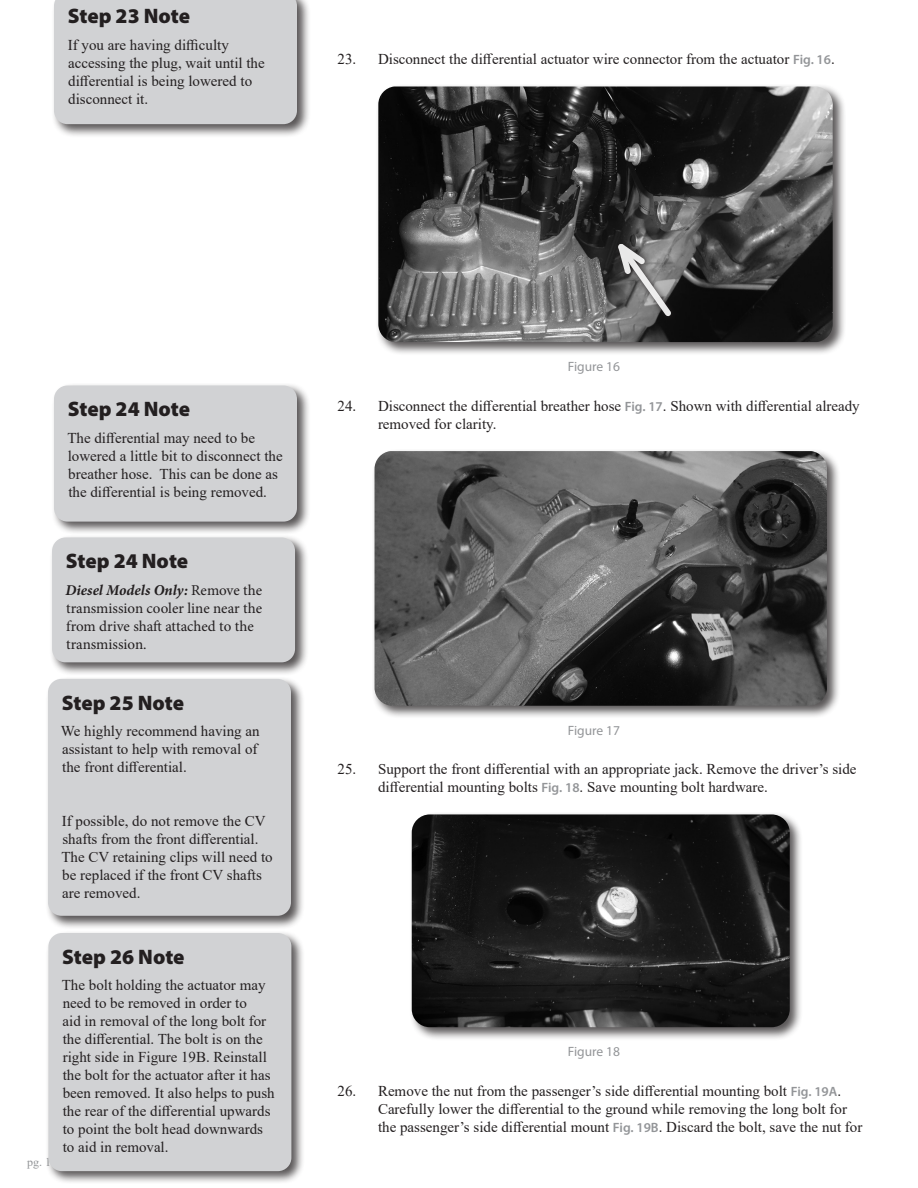
<style>
.page{position:relative;width:918px;height:1188px;background:#fff}
.page>*{position:absolute;margin:0;border:0;box-sizing:border-box;transform-origin:0 0}
.Headline{font:900 21px "Myriad Pro";letter-spacing:-.005em;color:#231f20}
.Body_text{font:15px/18px "Times New Roman";color:#231f20}
.Body_text-2{font:15px/18px "Minion Pro";letter-spacing:-.005em;color:#231f20}
.t1{font:13.5px "Myriad Pro";color:#939598}
.s1{font-family:"Myriad Pro";font-weight:600;font-size:13.5px;color:#939598}
.s2{font-weight:700;font-style:italic}
</style>
<div class="page">
<div style="left:375px;top:84px;width:471px;height:272px;background:#231f20;opacity:.75"></div>
<img style="left:378px;top:87px;width:455px;height:255px">
<svg style="left:611px;top:233px;width:65px;height:89px;background:#777"></svg>
<div style="left:372px;top:449px;width:468px;height:270px;background:#231f20;opacity:.75"></div>
<img style="left:375px;top:451px;width:452px;height:255px">
<div style="left:409px;top:812px;width:394px;height:229px;background:#231f20;opacity:.75"></div>
<img style="left:412px;top:814px;width:378px;height:213px">
<div style="left:51px;top:0;width:260px;height:138px;background:#231f20;opacity:.75"></div>
<div style="left:54px;top:0;width:243px;height:124px;background:#d1d2d4"></div>
<div style="left:49px;top:535px;width:260px;height:141px;background:#231f20;opacity:.75"></div>
<div style="left:52px;top:537px;width:243px;height:125px;background:#d1d2d4;border-radius:14px"></div>
<div style="left:51px;top:383px;width:260px;height:152px;background:#231f20;opacity:.75"></div>
<div style="left:54px;top:386px;width:243px;height:136px;background:#d1d2d4;border-radius:14px"></div>
<div style="left:45px;top:676px;width:260px;height:253px;background:#231f20;opacity:.75"></div>
<div style="left:48px;top:679px;width:243px;height:237px;background:#d1d2d4;border-radius:14px"></div>
<div style="left:46px;top:930px;width:259px;height:255px;background:#231f20;opacity:.75"></div>
<div style="left:48px;top:933px;width:243px;height:238px;background:#d1d2d4;border-radius:14px"></div>
<p class="Headline" style="left:68px;top:2px;width:124px">Step 23 Note</p>
<p class="Body_text" style="left:68px;top:35px;width:198px">If you are having difficulty accessing the plug, wait until the differential is being lowered to disconnect it.</p>
<p class="Body_text" style="left:338px;top:50px;width:499px">23. Disconnect the differential actuator wire connector from the actuator <span class="s1">Fig. 16</span>.</p>
<p class="Headline" style="left:68px;top:395px;width:124px">Step 24 Note</p>
<p class="Body_text" style="left:67px;top:428px;width:217px">The differential may need to be lowered a little bit to disconnect the breather hose. This can be done as the differential is being removed.</p>
<p class="Headline" style="left:66px;top:547px;width:124px">Step 24 Note</p>
<p class="Body_text-2" style="left:65px;top:581px;width:198px"><span class="s2">Diesel Models Only:</span> Remove the transmission cooler line near the from drive shaft attached to the transmission.</p>
<p class="Headline" style="left:62px;top:689px;width:124px">Step 25 Note</p>
<p class="Body_text" style="left:61px;top:722px;width:200px">We highly recommend having an assistant to help with removal of the front differential.</p>
<p class="Body_text" style="left:61px;top:811px;width:213px">If possible, do not remove the CV shafts from the front differential.<br>The CV retaining clips will need to be replaced if the front CV shafts are removed.</p>
<p class="Headline" style="left:62px;top:943px;width:124px">Step 26 Note</p>
<p class="Body_text" style="left:62px;top:976px;width:214px">The bolt holding the actuator may need to be removed in order to<br>aid in removal of the long bolt for the differential. The bolt is on the right side in Figure 19B. Reinstall the bolt for the actuator after it has been removed. It also helps to push the rear of the differential upwards to point the bolt head downwards to aid in removal.</p>
<p class="t1" style="left:568px;top:359px;width:54px">Figure 16</p>
<p class="Body_text" style="left:378px;top:396px;width:483px;text-indent:-40px">24. Disconnect the differential breather hose <span class="s1">Fig. 17</span>. Shown with differential already removed for clarity.</p>
<p class="t1" style="left:568px;top:722px;width:54px">Figure 17</p>
<p class="Body_text" style="left:378px;top:760px;width:480px;text-indent:-40px">25. Support the front differential with an appropriate jack. Remove the driver’s side differential mounting bolts <span class="s1">Fig. 18</span>. Save mounting bolt hardware.</p>
<p class="t1" style="left:568px;top:1044px;width:54px">Figure 18</p>
<p class="Body_text" style="left:378px;top:1081px;width:486px;text-indent:-40px">26. Remove the nut from the passenger’s side differential mounting bolt <span class="s1">Fig. 19A</span>.<br>Carefully lower the differential to the ground while removing the long bolt for the passenger’s side differential mount <span class="s1">Fig. 19B</span>. Discard the bolt, save the nut for</p>
</div>
